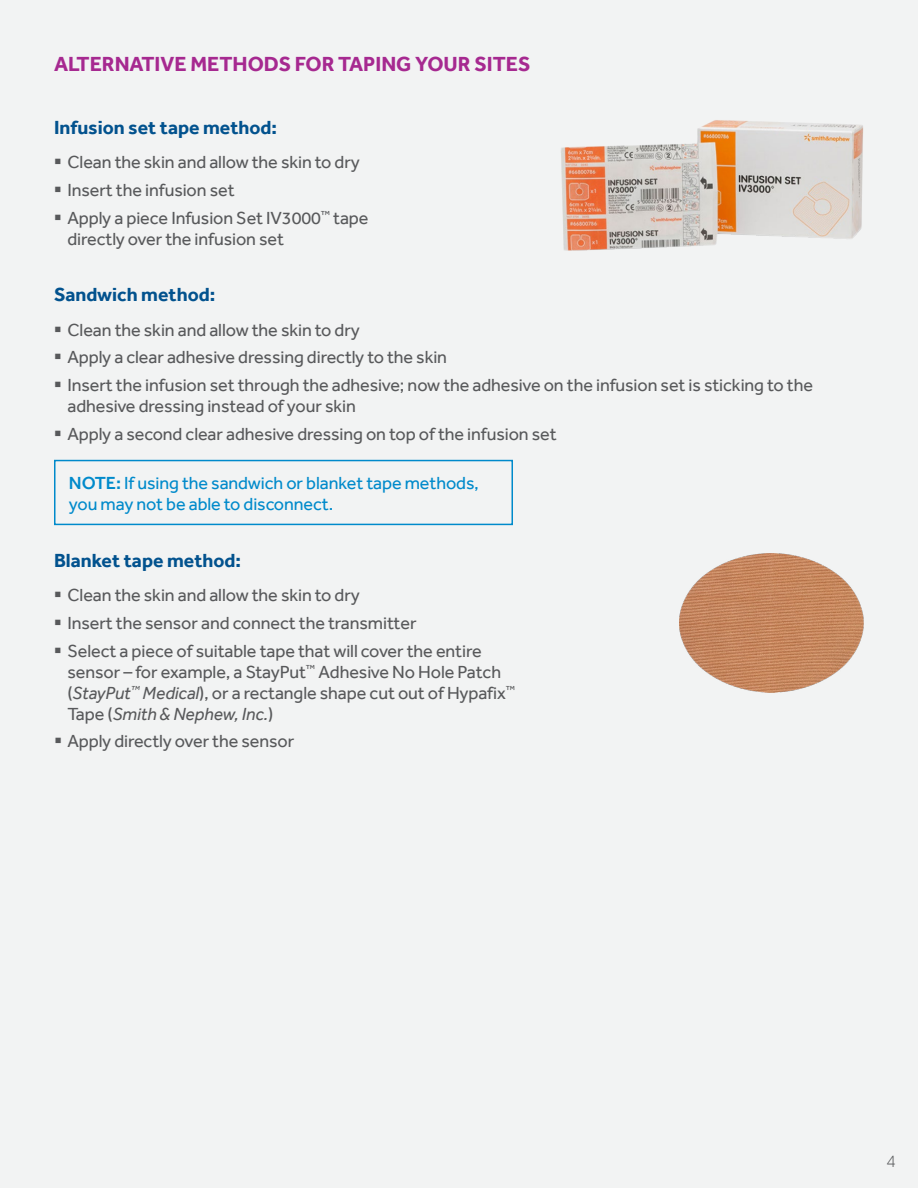
<style>
.page{position:relative;width:918px;height:1188px;background:#f2f3f3}
.page>*{position:absolute;margin:0;border:0;box-sizing:border-box;transform-origin:0 0}
.t1{font:700 21px "Effra";color:#a62990}
.t2{font:700 19.5px "Effra";color:#02528e}
.t3{font:18px/27.8px "Effra";letter-spacing:-.005em;color:#58595b}
.t4{font:18px/21px "Effra";letter-spacing:-.005em;color:#008acb}
.t5{font:300 18px "Effra";color:#58595b}
.s1{font-weight:500}
.s2{font-style:italic}
</style>
<div class="page">
<div style="left:54px;top:460px;width:459px;height:65px;border:2px solid #008acb"></div>
<img style="left:561px;top:120px;width:303px;height:131px">
<img style="left:680px;top:554px;width:184px;height:139px">
<p class="t1" style="left:54px;top:51px;width:478px">ALTERNATIVE METHODS FOR TAPING YOUR SITES</p>
<p class="t2" style="left:54px;top:115px;width:225px">Infusion set tape method:</p>
<p class="t3" style="left:67px;top:148px;width:303px">Clean the skin and allow the skin to dry<br>Insert the infusion set<br>Apply a piece Infusion Set IV3000<sup>™</sup> tape</p>
<p class="t3" style="left:67px;top:225px;width:218px">directly over the infusion set</p>
<p class="t2" style="left:54px;top:283px;width:163px">Sandwich method:</p>
<p class="t3" style="left:67px;top:315px;width:747px">Clean the skin and allow the skin to dry<br>Apply a clear adhesive dressing directly to the skin<br>Insert the infusion set through the adhesive; now the adhesive on the infusion set is sticking to the</p>
<p class="t3" style="left:67px;top:392px;width:491px">adhesive dressing instead of your skin<br>Apply a second clear adhesive dressing on top of the infusion set</p>
<p class="t4" style="left:69px;top:472px;width:411px"><span class="s1">NOTE:</span> If using the sandwich or blanket tape methods, you may not be able to disconnect.</p>
<p class="t2" style="left:54px;top:548px;width:189px">Blanket tape method:</p>
<p class="t3" style="left:67px;top:581px;width:416px">Clean the skin and allow the skin to dry<br>Insert the sensor and connect the transmitter<br>Select a piece of suitable tape that will cover the entire</p>
<p class="t3" style="left:67px;top:661px;width:449px;line-height:21px">sensor – for example, a StayPut<sup>™</sup> Adhesive No Hole Patch (<span class="s2">StayPut</span><sup>™</sup> <span class="s2">Medical</span>), or a rectangle shape cut out of Hypafix<sup>™<br></sup>Tape (<span class="s2">Smith &amp; Nephew, Inc.</span>)</p>
<p class="t3" style="left:68px;top:727px;width:228px">Apply directly over the sensor</p>
<p class="t5" style="left:886px;top:1150px;width:11px">4</p>
</div>
